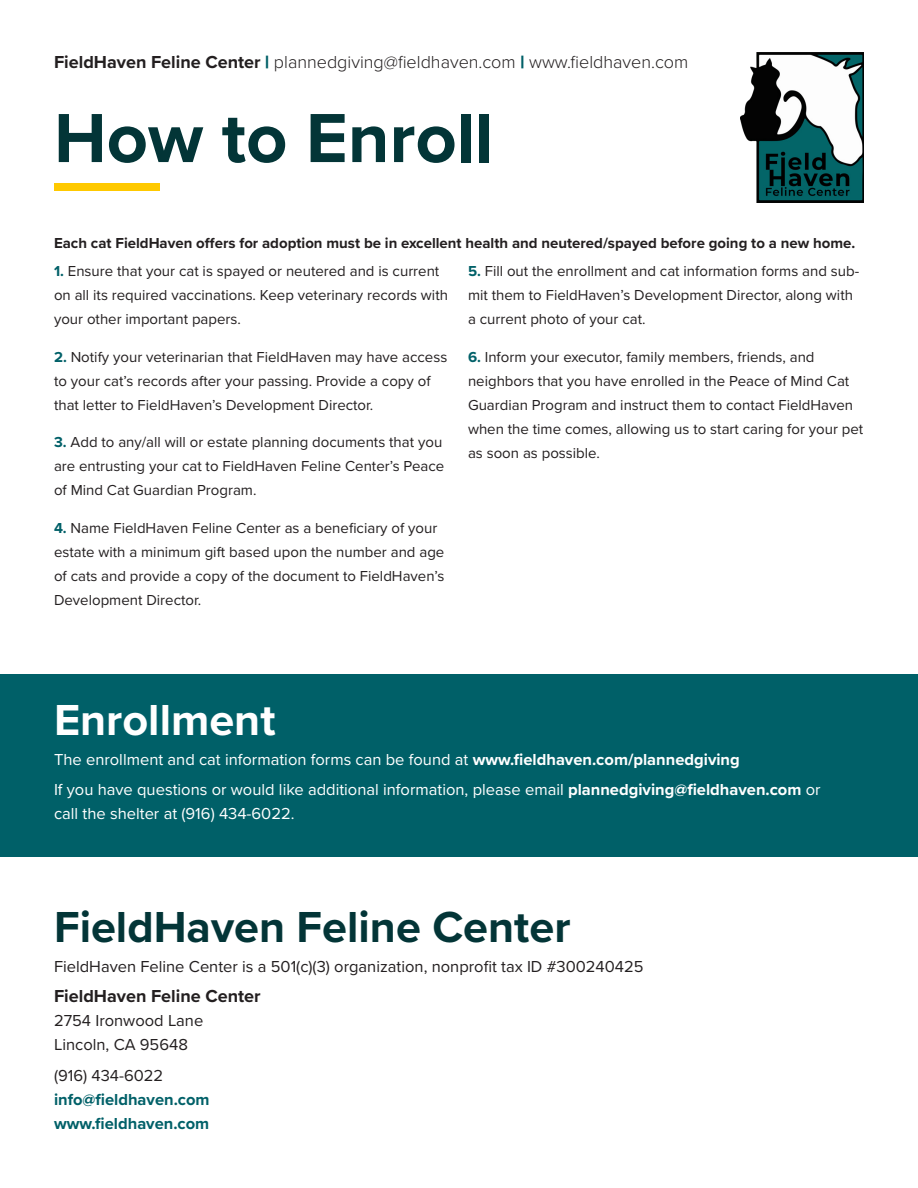
<style>
.page{position:relative;width:918px;height:1188px;background:#fff}
.page>*{position:absolute;margin:0;border:0;box-sizing:border-box;transform-origin:0 0}
.t1{font:700 72px "Proxima Nova";color:#033537}
.t2{font:700 45px "Proxima Nova";color:#033537}
.t3{font:700 45px "Proxima Nova";color:#fff}
.t4{font:300 18px "Proxima Nova";color:#231f20}
.t5{font:700 18px "Proxima Nova";color:#231f20}
.t6{font:16.5px/24px "Proxima Nova";color:#fff}
.t7{font:16.5px/24px "Proxima Nova";color:#231f20}
.t8{font:700 16.5px/24px "Proxima Nova";color:#006068}
.t9{font:15px/24px "Proxima Nova";color:#231f20}
.t10{font:700 15px "Proxima Nova";color:#231f20}
.s1{font-weight:700}
.s2{font-weight:900;color:#006068}
.s3{font-weight:700;color:#006068}
.s4{font-weight:400;color:#231f20}
</style>
<div class="page">
<img style="left:740px;top:53px;width:124px;height:150px">
<div style="left:54px;top:183px;width:106px;height:8px;background:#ffc900"></div>
<div style="left:0;top:674px;width:918px;height:183px;background:#006068"></div>
<p class="t4" style="left:54px;top:49px;width:636px"><span class="s1">FieldHaven Feline Center</span> <span class="s2">|</span> plannedgiving@fieldhaven.com <span class="s2">|</span> www.fieldhaven.com</p>
<p class="t1" style="left:54px;top:84px;width:441px">How to Enroll</p>
<p class="t10" style="left:54px;top:232px;width:803px">Each cat FieldHaven offers for adoption must be in excellent health and neutered/spayed before going to a new home.</p>
<p class="t9" style="left:54px;top:259px;width:396px"><span class="s3">1.</span> Ensure that your cat is spayed or neutered and is current on all its required vaccinations. Keep veterinary records with your other important papers.</p>
<p class="t9" style="left:54px;top:344px;width:395px"><span class="s3">2.</span> Notify your veterinarian that FieldHaven may have access to your cat’s records after your passing. Provide a copy of that letter to FieldHaven’s Development Director.</p>
<p class="t9" style="left:54px;top:430px;width:392px"><span class="s3">3.</span> Add to any/all will or estate planning documents that you are entrusting your cat to FieldHaven Feline Center’s Peace of Mind Cat Guardian Program.</p>
<p class="t9" style="left:54px;top:515px;width:392px"><span class="s3">4.</span> Name FieldHaven Feline Center as a beneficiary of your estate with a minimum gift based upon the number and age of cats and provide a copy of the document to FieldHaven’s Development Director.</p>
<p class="t9" style="left:468px;top:259px;width:393px"><span class="s3">5.</span> Fill out the enrollment and cat information forms and sub&shy;mit them to FieldHaven’s Development Director, along with a current photo of your cat.</p>
<p class="t9" style="left:468px;top:344px;width:397px"><span class="s3">6.</span> Inform your executor, family members, friends, and neighbors that you have enrolled in the Peace of Mind Cat Guardian Program and instruct them to contact FieldHaven when the time comes, allowing us to start caring for your pet as soon as possible.</p>
<p class="t3" style="left:54px;top:687px;width:223px">Enrollment</p>
<p class="t6" style="left:54px;top:746px;width:687px">The enrollment and cat information forms can be found at <span class="s1">www.fieldhaven.com/plannedgiving</span></p>
<p class="t6" style="left:54px;top:777px;width:768px">If you have questions or would like additional information, please email <span class="s1">plannedgiving@fieldhaven.com</span> or call the shelter at (916) 434-6022.</p>
<p class="t2" style="left:54px;top:894px;width:518px">FieldHaven Feline Center</p>
<p class="t7" style="left:54px;top:953px;width:591px">FieldHaven Feline Center is a 501(c)(3) organization, nonprofit tax ID #300240425</p>
<p class="t5" style="left:54px;top:983px;width:208px">FieldHaven Feline Center</p>
<p class="t7" style="left:54px;top:1008px;width:151px">2754 Ironwood Lane<br>Lincoln, CA 95648</p>
<p class="t8" style="left:54px;top:1063px;width:157px"><span class="s4">(916) 434-6022 </span>info@fieldhaven.com www.fieldhaven.com</p>
</div>
